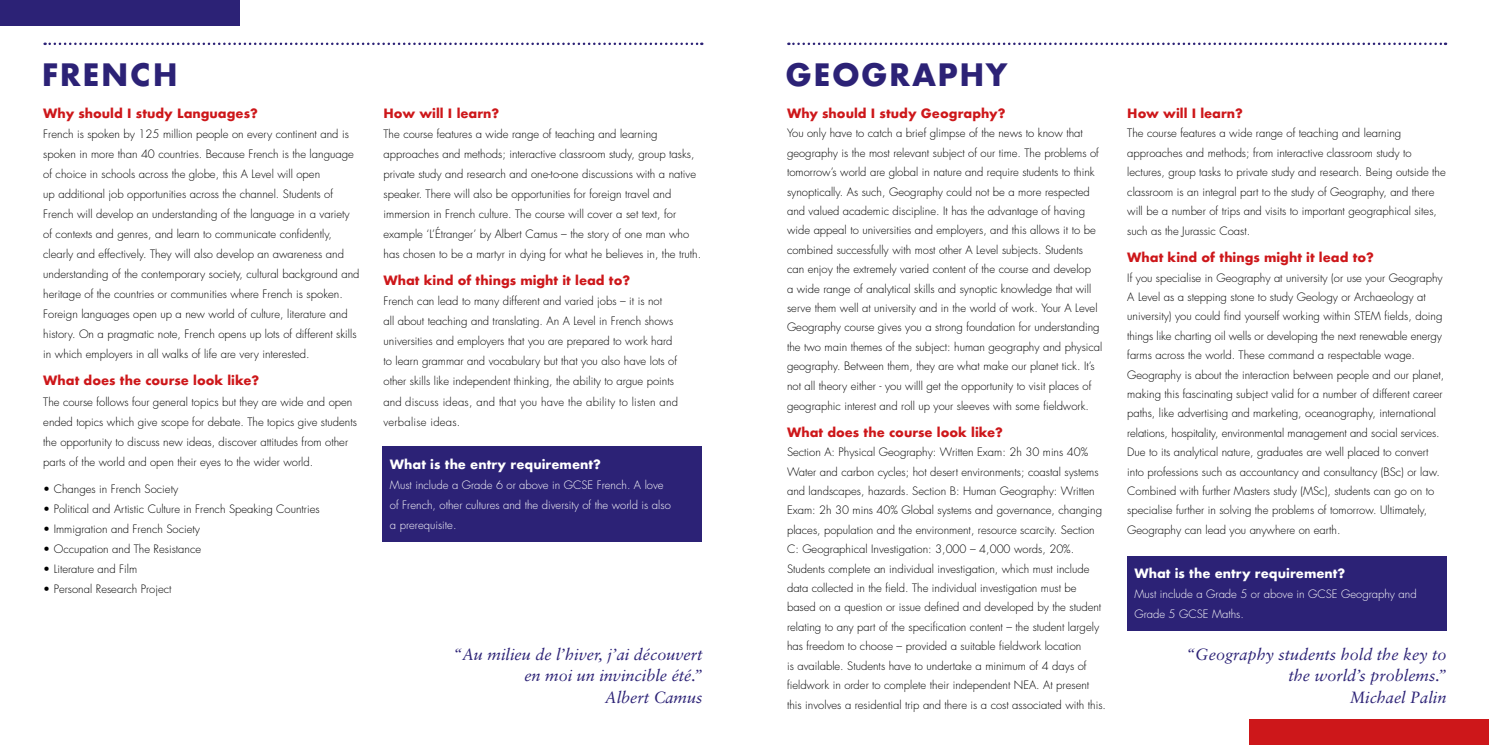
<style>
.page{position:relative;width:1489px;height:745px;background:#fff}
.page>*{position:absolute;margin:0;border:0;box-sizing:border-box;transform-origin:0 0}
.t1{font:700 30px "Futura";letter-spacing:.05em;color:#2c2276}
.t2{font:italic 16.25px/21.2px "Sabon";color:#2c2276;text-align:right}
.t3{font:700 12.5px "Futura";color:#cd171a}
.t4{font:700 12.5px "Futura";color:#fff}
.t5{font:300 11.25px/19.4px "Futura";color:#000}
.t6{font:300 11.25px/20px "Futura";color:#fff}
</style>
<div class="page">
<div style="left:1249px;top:718px;width:239px;height:26px;background:#cd171a"></div>
<div style="left:0;top:0;width:239px;height:26px;background:#2c2276"></div>
<svg style="left:45px;top:43px;width:657px;height:2px"></svg>
<div style="left:383px;top:446px;width:319px;height:95px;background:#2c2276"></div>
<svg style="left:788px;top:43px;width:657px;height:2px"></svg>
<div style="left:1127px;top:555px;width:319px;height:75px;background:#2c2276"></div>
<h1 class="t1" style="left:42px;top:53px;width:137px">FRENCH</h1>
<p class="t3" style="left:43px;top:104px;width:216px">Why should I study Languages?</p>
<p class="t5" style="left:43px;top:124px;width:318px;line-height:20px">French is spoken by 125 million people on every continent and is spoken in more than 40 countries. Because French is the language of choice in schools across the globe, this A Level will open<br>up additional job opportunities across the channel. Students of French will develop an understanding of the language in a variety of contexts and genres, and learn to communicate confidently, clearly and effectively. They will also develop an awareness and understanding of the contemporary society, cultural background and heritage of the countries or communities where French is spoken.<br>Foreign languages open up a new world of culture, literature and history. On a pragmatic note, French opens up lots of different skills in which employers in all walks of life are very interested.</p>
<p class="t3" style="left:43px;top:371px;width:217px">What does the course look like?</p>
<p class="t5" style="left:43px;top:391px;width:315px;line-height:20px">The course follows four general topics but they are wide and open ended topics which give scope for debate. The topics give students the opportunity to discuss new ideas, discover attitudes from other parts of the world and open their eyes to the wider world.</p>
<p class="t5" style="left:43px;top:478px;width:136px">• Changes in French Society</p>
<p class="t5" style="left:43px;top:498px;width:278px">• Political and Artistic Culture in French Speaking Countries</p>
<p class="t5" style="left:43px;top:518px;width:158px">• Immigration and French Society</p>
<p class="t5" style="left:43px;top:538px;width:159px">• Occupation and The Resistance</p>
<p class="t5" style="left:43px;top:558px;width:95px">• Literature and Film</p>
<p class="t5" style="left:43px;top:578px;width:130px">• Personal Research Project</p>
<p class="t3" style="left:383px;top:104px;width:117px">How will I learn?</p>
<p class="t5" style="left:383px;top:124px;width:319px;line-height:20px">The course features a wide range of teaching and learning approaches and methods; interactive classroom study, group tasks, private study and research and one-to-one discussions with a native speaker. There will also be opportunities for foreign travel and immersion in French culture. The course will cover a set text, for example ‘L’Étranger’ by Albert Camus – the story of one man who has chosen to be a martyr in dying for what he believes in, the truth.</p>
<p class="t3" style="left:383px;top:271px;width:248px">What kind of things might it lead to?</p>
<p class="t5" style="left:383px;top:291px;width:296px;line-height:20px">French can lead to many different and varied jobs – it is not<br>all about teaching and translating. An A Level in French shows universities and employers that you are prepared to work hard to learn grammar and vocabulary but that you also have lots of other skills like independent thinking, the ability to argue points and discuss ideas, and that you have the ability to listen and verbalise ideas.</p>
<p class="t4" style="left:390px;top:455px;width:212px">What is the entry requirement?</p>
<p class="t6" style="left:390px;top:475px;width:282px">Must include a Grade 6 or above in GCSE French. A love of French, other cultures and the diversity of the world is also a prerequisite.</p>
<h2 class="t2" style="left:453px;top:643px;width:251px">“Au milieu de l’hiver, j’ai découvert en moi un invincible été.”<br>Albert Camus</h2>
<h1 class="t1" style="left:785px;top:53px;width:224px">GEOGRAPHY</h1>
<p class="t3" style="left:787px;top:104px;width:220px">Why should I study Geography?</p>
<p class="t5" style="left:787px;top:124px;width:317px">You only have to catch a brief glimpse of the news to know that geography is the most relevant subject of our time. The problems of tomorrow’s world are global in nature and require students to think synoptically. As such, Geography could not be a more respected and valued academic discipline. It has the advantage of having wide appeal to universities and employers, and this allows it to be combined successfully with most other A Level subjects. Students can enjoy the extremely varied content of the course and develop<br>a wide range of analytical skills and synoptic knowledge that will serve them well at university and in the world of work. Your A Level Geography course gives you a strong foundation for understanding the two main themes of the subject: human geography and physical geography. Between them, they are what make our planet tick. It’s not all theory either - you willl get the opportunity to visit places of geographic interest and roll up your sleeves with some fieldwork.</p>
<p class="t3" style="left:787px;top:423px;width:217px">What does the course look like?</p>
<p class="t5" style="left:787px;top:442px;width:320px">Section A: Physical Geography: Written Exam: 2h 30 mins 40% Water and carbon cycles; hot desert environments; coastal systems and landscapes, hazards. Section B: Human Geography: Written Exam: 2h 30 mins 40% Global systems and governance, changing places, population and the environment, resource scarcity. Section C: Geographical Investigation: 3,000 – 4,000 words, 20%.<br>Students complete an individual investigation, which must include data collected in the field. The individual investigation must be based on a question or issue defined and developed by the student relating to any part of the specification content – the student largely has freedom to choose – provided a suitable fieldwork location<br>is available. Students have to undertake a minimum of 4 days of fieldwork in order to complete their independent NEA. At present this involves a residential trip and there is a cost associated with this.</p>
<p class="t3" style="left:1127px;top:104px;width:117px">How will I learn?</p>
<p class="t5" style="left:1127px;top:124px;width:320px">The course features a wide range of teaching and learning approaches and methods; from interactive classroom study to lectures, group tasks to private study and research. Being outside the classroom is an integral part to the study of Geography, and there will be a number of trips and visits to important geographical sites, such as the Jurassic Coast.</p>
<p class="t3" style="left:1127px;top:248px;width:248px">What kind of things might it lead to?</p>
<p class="t5" style="left:1127px;top:268px;width:318px">If you specialise in Geography at university (or use your Geography A Level as a stepping stone to study Geology or Archaeology at university) you could find yourself working within STEM fields, doing things like charting oil wells or developing the next renewable energy farms across the world. These command a respectable wage.<br>Geography is about the interaction between people and our planet, making this fascinating subject valid for a number of different career paths, like advertising and marketing, oceanography, international relations, hospitality, environmental management and social services.<br>Due to its analytical nature, graduates are well placed to convert into professions such as accountancy and consultancy (BSc) or law.<br>Combined with further Masters study (MSc), students can go on to specialise further in solving the problems of tomorrow. Ultimately, Geography can lead you anywhere on earth.</p>
<p class="t4" style="left:1134px;top:564px;width:212px">What is the entry requirement?</p>
<p class="t6" style="left:1134px;top:584px;width:284px">Must include a Grade 5 or above in GCSE Geography and<br>Grade 5 GCSE Maths.</p>
<h2 class="t2" style="left:1186px;top:643px;width:262px">“Geography students hold the key to the world’s problems.”<br>Michael Palin</h2>
</div>
